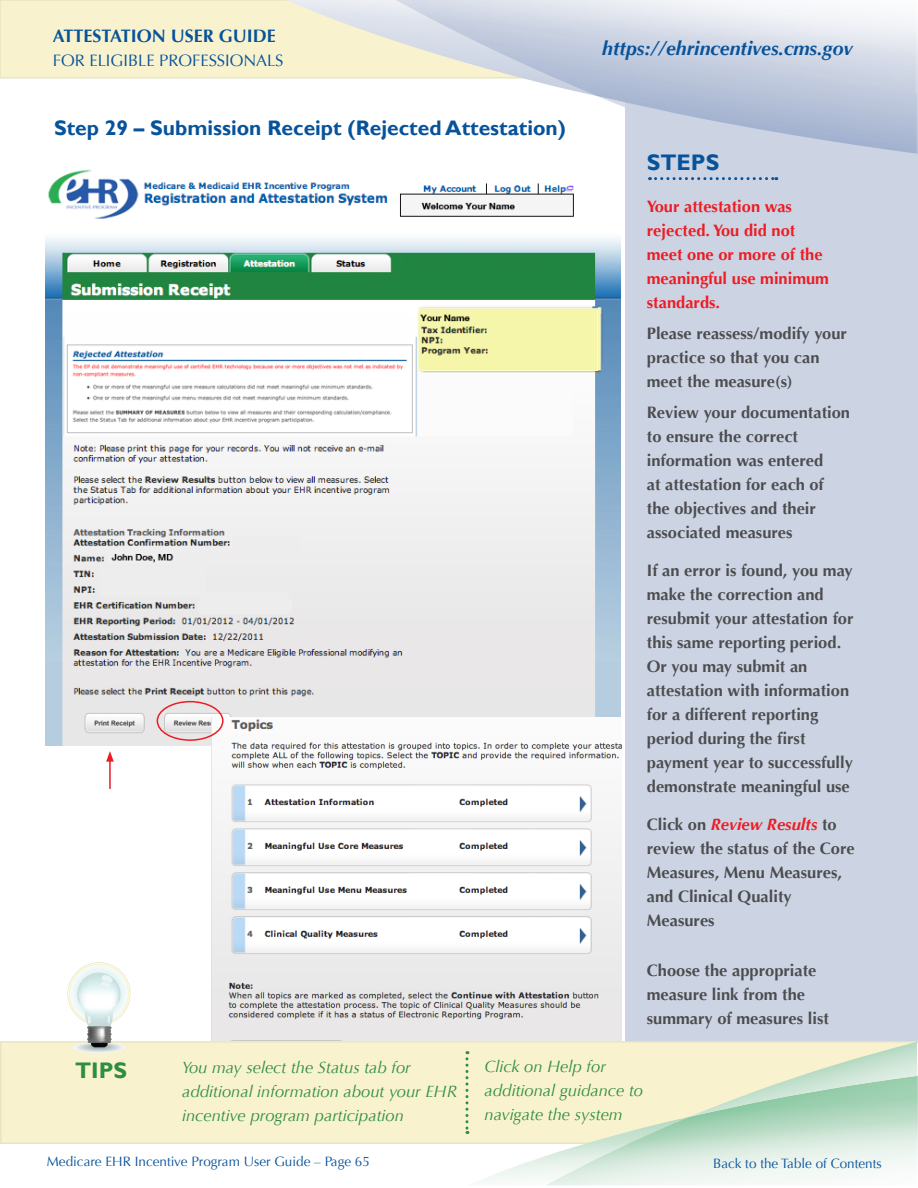
<style>
.page{position:relative;width:918px;height:1188px;background:#fff}
.page>*{position:absolute;margin:0;border:0;box-sizing:border-box;transform-origin:0 0}
.t1{font:700 22.5px "Gill Sans";color:#07539b}
.t2{font:700 22.5px "Gill Sans";color:#2f8d40}
.t3{font:700 21px "Gill Sans";color:#07539b}
.t4{font:italic 700 19.5px "Optima";color:#07539b}
.t5{font:700 18px "Optima";color:#07539b}
.t6{font:700 16.5px/24px "Optima";color:#4d4d4f}
.t7{font:italic 16.5px/24px "Optima";color:#2f8d40}
.t8{font:700 16.5px/24px "Optima";color:#ed1c24}
.t9{font:16.5px "Optima";color:#07539b}
.t10{font:13.5px "Optima";color:#07539b}
.s1{font-style:italic;color:#ed1c24}
</style>
<div class="page">
<div style="left:0;top:0;width:558px;height:79px;background:#f8f3ce;border:2px solid #e9e4c3"></div>
<div style="left:625px;top:94px;width:293px;height:949px;background:#ccd4e4"></div>
<div style="left:1px;top:1042px;width:915px;height:101px;background:#f8f3ce"></div>
<div style="left:0;top:1041px;width:917px;height:103px;border:2px solid #e9e4c3"></div>
<svg style="left:650px;top:177px;width:127px;height:3px"></svg>
<svg style="left:465px;top:1051px;width:3px;height:83px"></svg>
<img style="left:286px;top:0;width:632px;height:154px">
<img style="left:396px;top:0;width:521px;height:154px">
<img style="left:46px;top:169px;width:575px;height:576px">
<img style="left:468px;top:1076px;width:450px;height:106px">
<img style="left:546px;top:1076px;width:371px;height:109px">
<img style="left:689px;top:1042px;width:228px;height:75px">
<img style="left:212px;top:718px;width:409px;height:322px">
<svg style="left:67px;top:962px;width:63px;height:63px"></svg>
<div style="left:68px;top:963px;width:62px;height:61px;background:#fffde9;border-radius:50%"></div>
<svg style="left:69px;top:964px;width:60px;height:59px"></svg>
<div style="left:70px;top:965px;width:58px;height:57px;background:#f7fcfc;border-radius:50%"></div>
<div style="left:72px;top:967px;width:54px;height:53px;background:#f2fafa;border-radius:50%"></div>
<div style="left:77px;top:971px;width:44px;height:45px;background:#e8f5f5;border-radius:50%"></div>
<div style="left:78px;top:972px;width:42px;height:43px;background:#dee;border-radius:50%"></div>
<div style="left:73px;top:1042px;width:52px;height:11px;background:#f3f5f3;border-radius:50%"></div>
<div style="left:74px;top:1043px;width:50px;height:10px;background:#f5f7f7;border-radius:50%"></div>
<div style="left:76px;top:1043px;width:47px;height:9px;background:#f0f2f2;border-radius:50%"></div>
<div style="left:76px;top:1043px;width:46px;height:9px;background:#edf0f0;border-radius:50%"></div>
<div style="left:77px;top:1043px;width:44px;height:9px;background:#e8eded;border-radius:50%"></div>
<div style="left:78px;top:1043px;width:43px;height:9px;background:#e6ebeb;border-radius:50%"></div>
<div style="left:78px;top:1043px;width:42px;height:9px;background:#dee5e5;border-radius:50%"></div>
<div style="left:80px;top:1044px;width:38px;height:7px;background:#d9e0e0;border-radius:50%"></div>
<div style="left:82px;top:1044px;width:34px;height:7px;background:#d1d9d9;border-radius:50%"></div>
<div style="left:84px;top:1044px;width:31px;height:6px;background:#c5d1d1;border-radius:50%"></div>
<div style="left:86px;top:1044px;width:27px;height:6px;background:#bcc8c7;border-radius:50%"></div>
<hr style="left:87px;top:1045px;width:25px;height:4px;background:#b5c2c2;border-radius:50%">
<hr style="left:88px;top:1045px;width:23px;height:4px;background:#bac7c7;border-radius:50%">
<hr style="left:89px;top:1045px;width:20px;height:4px;background:#b3c2c2;border-radius:50%">
<hr style="left:91px;top:1045px;width:17px;height:4px;background:#adbfbd;border-radius:50%">
<svg style="left:77px;top:973px;width:44px;height:75px"></svg>
<div style="left:157px;top:701px;width:67px;height:40px;border:2px solid #ed1c24;border-radius:50%"></div>
<hr style="left:109px;top:759px;width:2px;height:30px;background:#ed1c24">
<svg style="left:106px;top:751px;width:8px;height:11px"></svg>
<p class="t5" style="left:53px;top:26px;width:225px">ATTESTATION USER GUIDE</p>
<p class="t9" style="left:53px;top:51px;width:232px">FOR ELIGIBLE PROFESSIONALS</p>
<h2 class="t3" style="left:54px;top:115px;width:513px">Step 29 – Submission Receipt (Rejected Attestation)</h2>
<p class="t4" style="left:602px;top:36px;width:252px">https://ehrincentives.cms.gov</p>
<h3 class="t1" style="left:647px;top:149px;width:74px">STEPS</h3>
<p class="t8" style="left:647px;top:195px;width:184px">Your attestation was rejected. You did not meet one or more of the meaningful use minimum standards.</p>
<p class="t6" style="left:647px;top:322px;width:202px">Please reassess/modify your practice so that you can meet the measure(s)</p>
<p class="t6" style="left:647px;top:400px;width:205px">Review your documentation to ensure the correct information was entered<br>at attestation for each of the objectives and their associated measures</p>
<p class="t6" style="left:647px;top:559px;width:208px">If an error is found, you may make the correction and resubmit your attestation for this same reporting period.<br>Or you may submit an attestation with information for a different reporting period during the first payment year to successfully demonstrate meaningful use</p>
<p class="t6" style="left:647px;top:813px;width:209px">Click on <span class="s1">Review Results</span> to review the status of the Core<br>Measures, Menu Measures, and Clinical Quality<br>Measures</p>
<p class="t6" style="left:647px;top:959px;width:184px">Choose the appropriate measure link from the summary of measures list</p>
<h3 class="t2" style="left:75px;top:1057px;width:54px">TIPS</h3>
<p class="t7" style="left:484px;top:1054px;width:160px">Click on Help for additional guidance to navigate the system</p>
<p class="t7" style="left:182px;top:1055px;width:276px">You may select the Status tab for additional information about your EHR incentive program participation</p>
<p class="t10" style="left:47px;top:1154px;width:325px">Medicare EHR Incentive Program User Guide – Page 65</p>
<p class="t10" style="left:713px;top:1155px;width:170px">Back to the Table of Contents</p>
</div>
